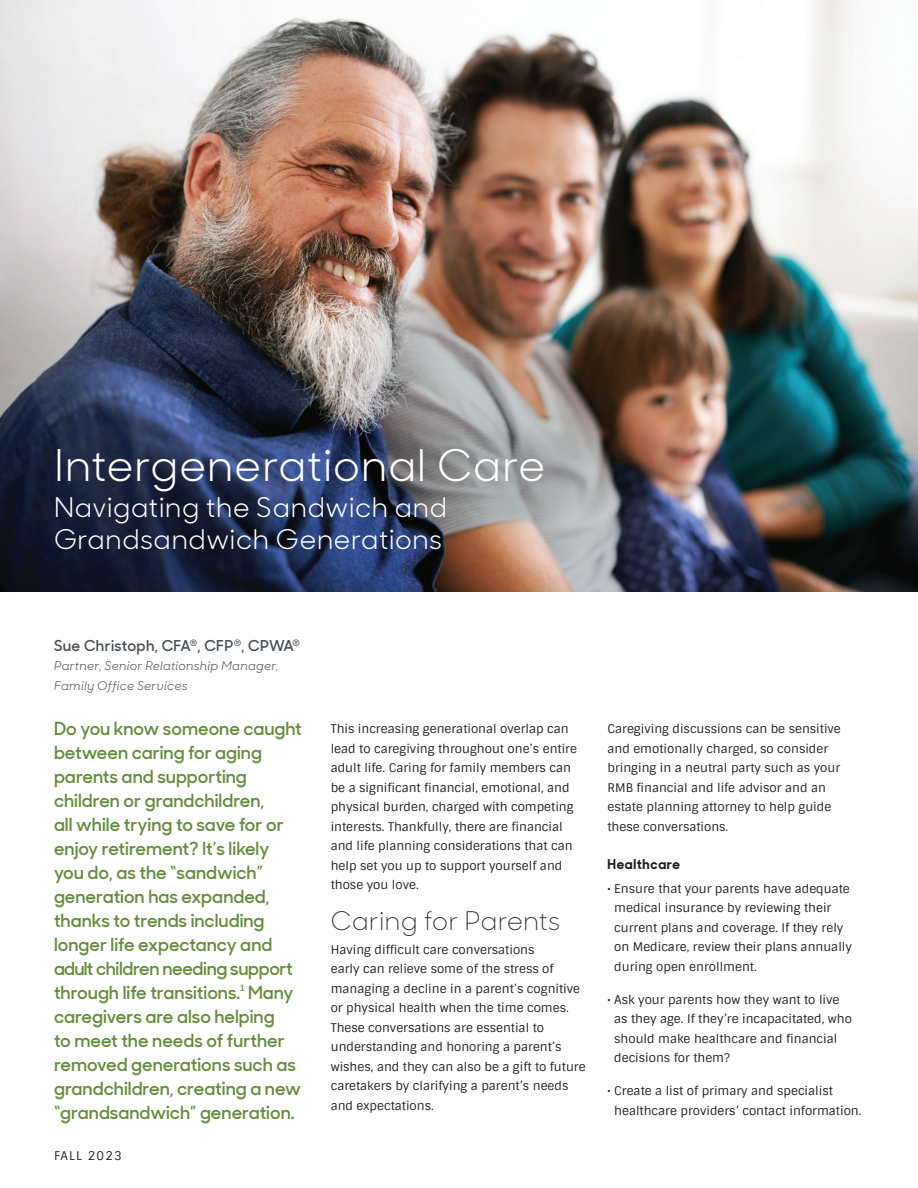
<style>
.page{position:relative;width:918px;height:1188px;background:#fff}
.page>*{position:absolute;margin:0;border:0;box-sizing:border-box;transform-origin:0 0}
.headline_2{font:43.5px "Sharp Sans Display No 1";letter-spacing:.025em;color:#fff}
.headline_2-2{font:27px "Sharp Sans Display No 1";letter-spacing:.025em;color:#fff}
.body_copy{font:300 25.5px "Sharp Sans Display No 1";letter-spacing:.025em;color:#231f20}
.bold_body_copy_subhead{font:600 18px/24px "Sharp Sans Display No 1";color:#648d3c}
.headline_2-3{font:600 15px "Sharp Sans Display No 1";letter-spacing:.025em;color:#494f54}
.bold_body_copy_subhead-2{font:700 13.5px "Sharp Sans Display No 1";letter-spacing:.05em;color:#231f20}
.body_copy-2{font:12px/19.5px "Sintony";color:#231f20}
.headline_2-4{font:italic 12px/19.5px "Sharp Sans Display No 1";letter-spacing:.025em;color:#494f54}
.footer_and_page_number_L{font:12px "Sintony";letter-spacing:.1em;color:#231f20}
</style>
<div class="page">
<img style="left:0;top:0;width:918px;height:591px">
<p class="headline_2" style="left:54px;top:430px;width:493px">Intergenerational Care</p>
<p class="headline_2-2" style="left:54px;top:486px;width:395px">Navigating the Sandwich and</p>
<p class="headline_2-2" style="left:54px;top:518px;width:390px">Grandsandwich Generations</p>
<p class="headline_2-3" style="left:54px;top:634px;width:247px">Sue Christoph, CFA<sup>®</sup>, CFP<sup>®</sup>, CPWA<sup>®</sup></p>
<p class="headline_2-4" style="left:54px;top:656px;width:226px">Partner, Senior Relationship Manager,<br>Family Office Services</p>
<p class="bold_body_copy_subhead" style="left:54px;top:715px;width:249px">Do you know someone caught between caring for aging parents and supporting children or grandchildren,<br>all while trying to save for or enjoy retirement? It’s likely you do, as the “sandwich” generation has expanded, thanks to trends including longer life expectancy and adult children needing support through life transitions.<sup>1</sup> Many caregivers are also helping<br>to meet the needs of further removed generations such as grandchildren, creating a new “grandsandwich” generation.</p>
<p class="footer_and_page_number_L" style="left:54px;top:1148px;width:69px">FALL 2023</p>
<p class="body_copy-2" style="left:331px;top:720px;width:248px">This increasing generational overlap can lead to caregiving throughout one’s entire adult life. Caring for family members can be a significant financial, emotional, and physical burden, charged with competing interests. Thankfully, there are financial and life planning considerations that can help set you up to support yourself and those you love.</p>
<p class="body_copy" style="left:331px;top:902px;width:231px">Caring for Parents</p>
<p class="body_copy-2" style="left:331px;top:940px;width:256px">Having difficult care conversations<br>early can relieve some of the stress of managing a decline in a parent’s cognitive or physical health when the time comes.<br>These conversations are essential to understanding and honoring a parent’s wishes, and they can also be a gift to future caretakers by clarifying a parent’s needs and expectations.</p>
<p class="body_copy-2" style="left:608px;top:720px;width:235px">Caregiving discussions can be sensitive and emotionally charged, so consider bringing in a neutral party such as your RMB financial and life advisor and an estate planning attorney to help guide these conversations.</p>
<p class="bold_body_copy_subhead-2" style="left:608px;top:853px;width:74px">Healthcare</p>
<p class="body_copy-2" style="left:614px;top:879px;width:239px;text-indent:-7px">• Ensure that your parents have adequate medical insurance by reviewing their current plans and coverage. If they rely on Medicare, review their plans annually during open enrollment.</p>
<p class="body_copy-2" style="left:614px;top:990px;width:239px;text-indent:-7px">• Ask your parents how they want to live as they age. If they’re incapacitated, who should make healthcare and financial decisions for them?</p>
<p class="body_copy-2" style="left:614px;top:1082px;width:249px;text-indent:-7px">• Create a list of primary and specialist healthcare providers’ contact information.</p>
</div>
